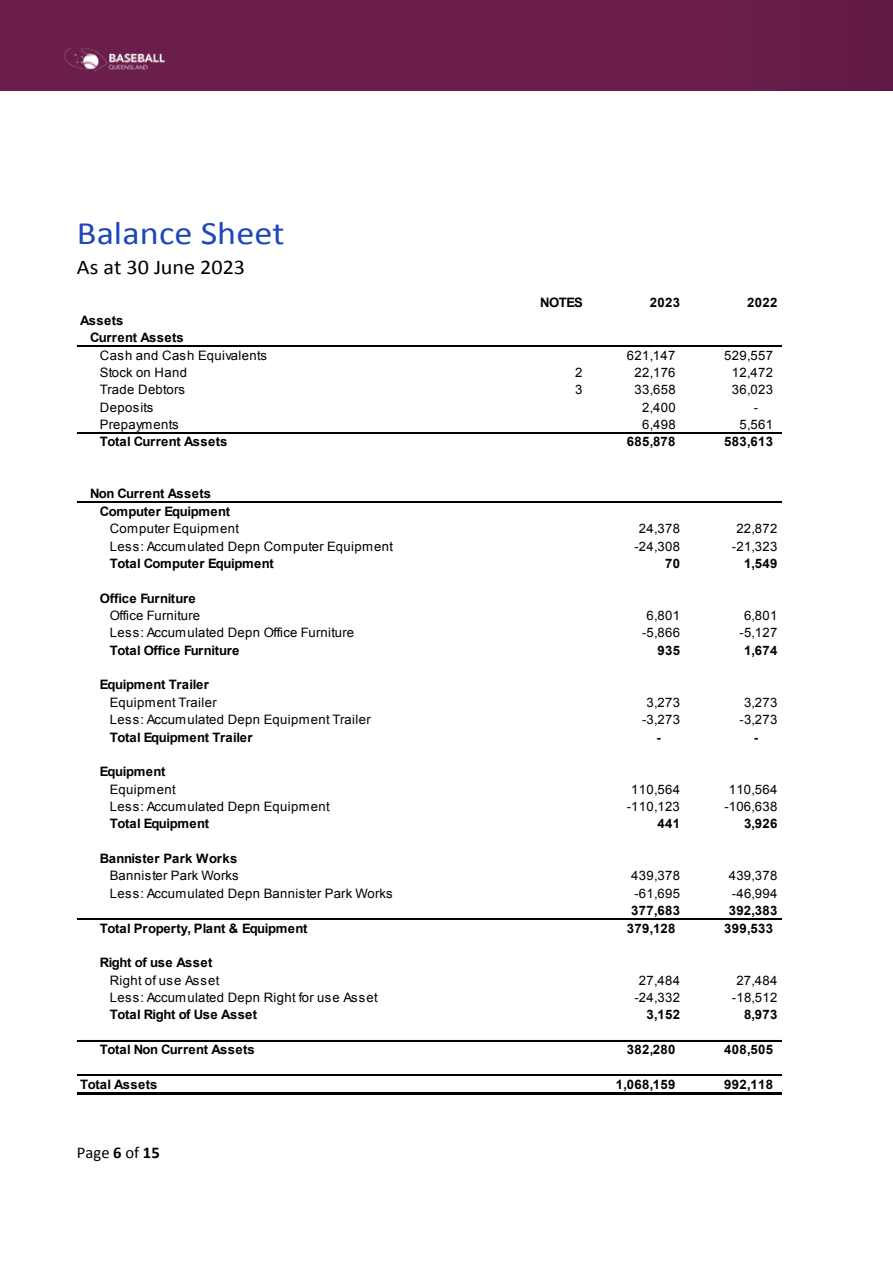
<style>
.page{position:relative;width:893px;height:1263px;background:#fff}
.page>*{position:absolute;margin:0;border:0;box-sizing:border-box;transform-origin:0 0}
.t1{font:32.7px "Calibri";color:#1e48ba;scale:1.1 1}
.t2{font:21px "Calibri";color:#000;scale:1.06 1}
.t3{font:16.5px "Calibri";color:#000}
.t4{font:13.05px "Arial";letter-spacing:.025em;color:#000}
.t5{font:700 13.05px/17.4px "Arial";letter-spacing:-.03em;color:#000}
.t6{font:700 13.05px "Arial";color:#000}
.t7{font:700 13.05px/17.4px "Arial";letter-spacing:.025em;color:#000}
.t8{font:700 13.05px "Arial";letter-spacing:-.025em;color:#000}
.t9{font:13.05px "Arial";color:#000}
.s1{font-weight:700}
</style>
<div class="page">
<hr style="left:77px;top:345px;width:704px;height:1px;background:#000">
<hr style="left:77px;top:432px;width:704px;height:1px;background:#000">
<hr style="left:77px;top:502px;width:704px;height:1px;background:#000">
<hr style="left:77px;top:918px;width:704px;height:1px;background:#000">
<hr style="left:77px;top:1040px;width:704px;height:1px;background:#000">
<hr style="left:77px;top:1075px;width:704px;height:1px;background:#000">
<hr style="left:77px;top:1092px;width:704px;height:1px;background:#000">
<hr style="left:77px;top:1094px;width:704px;height:1px;background:#000">
<div style="left:0;top:0;width:893px;height:90px;background:#6b1e4b"></div>
<img style="left:64px;top:48px;width:102px;height:24px">
<h1 class="t1" style="left:77px;top:212px;width:190px">Balance Sheet</h1>
<h2 class="t2" style="left:77px;top:253px;width:160px">As at 30 June 2023</h2>
<p class="t6" style="left:540px;top:294px;width:44px">NOTES</p>
<p class="t6" style="left:650px;top:294px;width:32px">2023</p>
<p class="t6" style="left:747px;top:294px;width:32px">2022</p>
<p class="t7" style="left:90px;top:312px;width:95px;text-indent:-10px">Assets<br>Current Assets</p>
<p class="t4" style="left:100px;top:346px;width:169px">Cash and Cash Equivalents</p>
<p class="t4" style="left:627px;top:346px;width:50px">621,147</p>
<p class="t4" style="left:724px;top:346px;width:50px">529,557</p>
<p class="t4" style="left:100px;top:364px;width:89px">Stock on Hand</p>
<p class="t4" style="left:575px;top:364px;width:9px">2</p>
<p class="t4" style="left:634px;top:364px;width:43px">22,176</p>
<p class="t4" style="left:732px;top:364px;width:43px">12,472</p>
<p class="t4" style="left:100px;top:381px;width:87px">Trade Debtors</p>
<p class="t4" style="left:575px;top:381px;width:9px">3</p>
<p class="t4" style="left:634px;top:381px;width:43px">33,658</p>
<p class="t4" style="left:732px;top:381px;width:43px">36,023</p>
<p class="t4" style="left:100px;top:398px;width:55px">Deposits</p>
<p class="t4" style="left:642px;top:398px;width:35px">2,400</p>
<p class="t4" style="left:754px;top:398px;width:6px">-</p>
<p class="t4" style="left:100px;top:416px;width:80px">Prepayments</p>
<p class="t4" style="left:642px;top:416px;width:35px">6,498</p>
<p class="t4" style="left:740px;top:416px;width:35px">5,561</p>
<p class="t6" style="left:100px;top:433px;width:129px">Total Current Assets</p>
<p class="t6" style="left:627px;top:433px;width:50px">685,878</p>
<p class="t6" style="left:724px;top:433px;width:50px">583,613</p>
<p class="t5" style="left:100px;top:486px;width:132px;text-indent:-10px">Non Current Assets<br>Computer Equipment</p>
<p class="t4" style="left:110px;top:520px;width:131px">Computer Equipment</p>
<p class="t4" style="left:639px;top:520px;width:43px">24,378</p>
<p class="t4" style="left:736px;top:520px;width:43px">22,872</p>
<p class="t4" style="left:110px;top:537px;width:285px">Less: Accumulated Depn Computer Equipment</p>
<p class="t4" style="left:634px;top:537px;width:47px">-24,308</p>
<p class="t4" style="left:732px;top:537px;width:47px">-21,323</p>
<p class="t5" style="left:110px;top:555px;width:165px">Total Computer Equipment</p>
<p class="t6" style="left:665px;top:555px;width:16px">70</p>
<p class="t6" style="left:744px;top:555px;width:35px">1,549</p>
<p class="t8" style="left:100px;top:589px;width:97px">Office Furniture</p>
<p class="t9" style="left:110px;top:607px;width:92px">Office Furniture</p>
<p class="t4" style="left:646px;top:607px;width:35px">6,801</p>
<p class="t4" style="left:744px;top:607px;width:35px">6,801</p>
<p class="t4" style="left:110px;top:624px;width:246px">Less: Accumulated Depn Office Furniture</p>
<p class="t4" style="left:642px;top:624px;width:39px">-5,866</p>
<p class="t4" style="left:740px;top:624px;width:39px">-5,127</p>
<p class="t8" style="left:110px;top:641px;width:131px">Total Office Furniture</p>
<p class="t6" style="left:657px;top:641px;width:24px">935</p>
<p class="t6" style="left:744px;top:641px;width:35px">1,674</p>
<p class="t5" style="left:100px;top:677px;width:110px">Equipment Trailer</p>
<p class="t4" style="left:110px;top:694px;width:109px">Equipment Trailer</p>
<p class="t4" style="left:646px;top:694px;width:35px">3,273</p>
<p class="t4" style="left:744px;top:694px;width:35px">3,273</p>
<p class="t4" style="left:110px;top:711px;width:262px">Less: Accumulated Depn Equipment Trailer</p>
<p class="t4" style="left:642px;top:711px;width:39px">-3,273</p>
<p class="t4" style="left:740px;top:711px;width:39px">-3,273</p>
<p class="t5" style="left:110px;top:729px;width:144px">Total Equipment Trailer</p>
<p class="t6" style="left:754px;top:728px;width:6px">-</p>
<p class="t6" style="left:656px;top:728px;width:6px">-</p>
<p class="t5" style="left:100px;top:763px;width:67px">Equipment</p>
<p class="t4" style="left:110px;top:780px;width:67px">Equipment</p>
<p class="t4" style="left:631px;top:780px;width:50px">110,564</p>
<p class="t4" style="left:729px;top:780px;width:50px">110,564</p>
<p class="t4" style="left:110px;top:798px;width:221px">Less: Accumulated Depn Equipment</p>
<p class="t4" style="left:627px;top:798px;width:55px">-110,123</p>
<p class="t4" style="left:724px;top:798px;width:55px">-106,638</p>
<p class="t5" style="left:110px;top:815px;width:101px">Total Equipment</p>
<p class="t6" style="left:657px;top:815px;width:24px">441</p>
<p class="t6" style="left:744px;top:815px;width:35px">3,926</p>
<p class="t7" style="left:100px;top:850px;width:139px">Bannister Park Works</p>
<p class="t4" style="left:110px;top:867px;width:130px">Bannister Park Works</p>
<p class="t4" style="left:631px;top:867px;width:50px">439,378</p>
<p class="t4" style="left:729px;top:867px;width:50px">439,378</p>
<p class="t4" style="left:110px;top:885px;width:284px">Less: Accumulated Depn Bannister Park Works</p>
<p class="t4" style="left:634px;top:885px;width:47px">-61,695</p>
<p class="t4" style="left:732px;top:885px;width:47px">-46,994</p>
<p class="t6" style="left:631px;top:902px;width:50px">377,683</p>
<p class="t6" style="left:729px;top:902px;width:50px">392,383</p>
<p class="t5" style="left:100px;top:920px;width:209px">Total Property, Plant &amp; Equipment</p>
<p class="t6" style="left:627px;top:919px;width:50px">379,128</p>
<p class="t6" style="left:724px;top:919px;width:50px">399,533</p>
<p class="t5" style="left:100px;top:954px;width:114px">Right of use Asset</p>
<p class="t4" style="left:110px;top:971px;width:111px">Right of use Asset</p>
<p class="t4" style="left:639px;top:971px;width:43px">27,484</p>
<p class="t4" style="left:736px;top:971px;width:43px">27,484</p>
<p class="t4" style="left:110px;top:989px;width:269px">Less: Accumulated Depn Right for use Asset</p>
<p class="t4" style="left:634px;top:989px;width:47px">-24,332</p>
<p class="t4" style="left:732px;top:989px;width:47px">-18,512</p>
<p class="t5" style="left:110px;top:1006px;width:149px">Total Right of Use Asset</p>
<p class="t6" style="left:646px;top:1006px;width:35px">3,152</p>
<p class="t6" style="left:744px;top:1006px;width:35px">8,973</p>
<p class="t6" style="left:100px;top:1041px;width:156px">Total Non Current Assets</p>
<p class="t6" style="left:627px;top:1041px;width:50px">382,280</p>
<p class="t6" style="left:724px;top:1041px;width:50px">408,505</p>
<p class="t6" style="left:80px;top:1075px;width:79px">Total Assets</p>
<p class="t6" style="left:616px;top:1075px;width:61px">1,068,159</p>
<p class="t6" style="left:724px;top:1075px;width:50px">992,118</p>
<p class="t3" style="left:77px;top:1142px;width:84px">Page <span class="s1">6</span> of <span class="s1">15</span></p>
</div>
